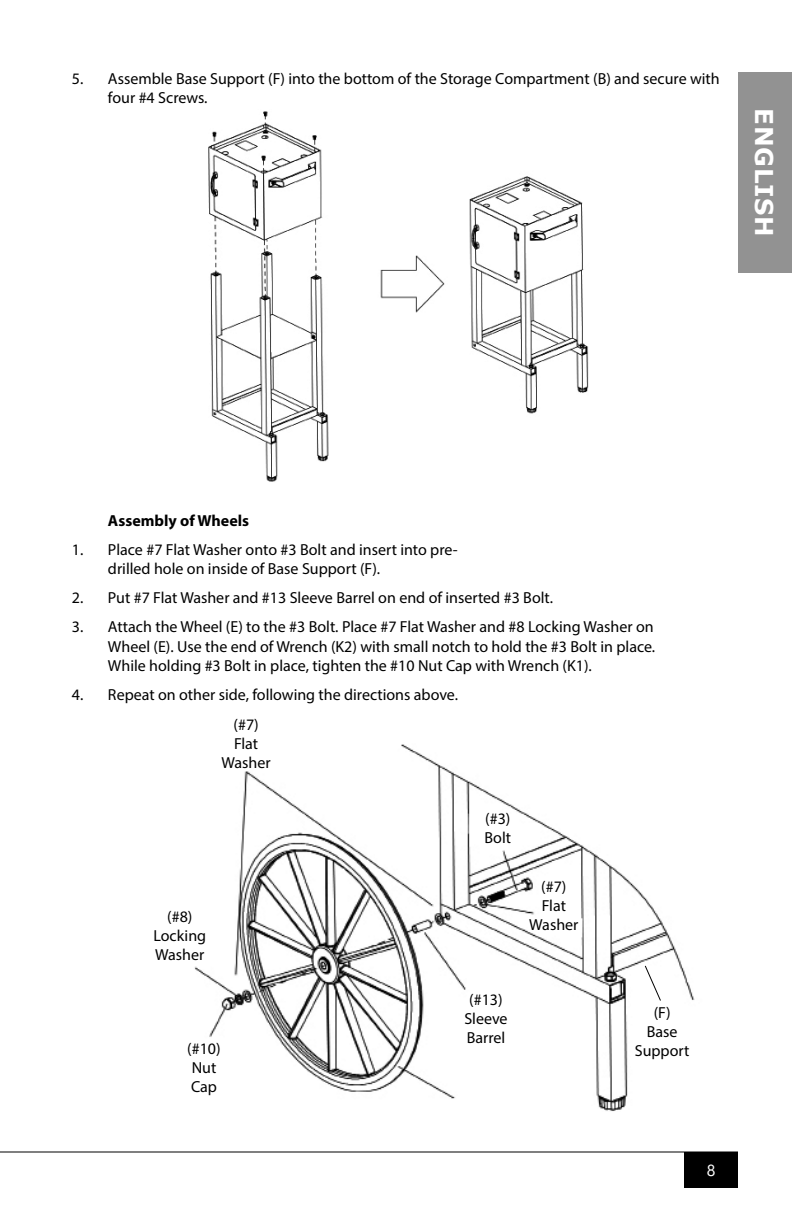
<style>
.page{position:relative;width:792px;height:1224px;background:#fff}
.page>*{position:absolute;margin:0;border:0;box-sizing:border-box;transform-origin:0 0}
.t1{font:700 24.4px "Verdana";letter-spacing:.03em;color:#fff}
.t2{font:16px/19.2px "Myriad Pro";color:#000;text-align:center}
.t3{font:700 16px "Myriad Pro";color:#000}
.t4{font:16px "Segoe UI";color:#fff}
</style>
<div class="page">
<div style="left:738px;top:72px;width:54px;height:201px;background:#929292"></div>
<hr style="left:0;top:1152px;width:738px;height:1px;background:#000">
<div style="left:684px;top:1152px;width:54px;height:36px;background:#000"></div>
<img style="left:208px;top:111px;width:381px;height:371px">
<img style="left:194px;top:744px;width:501px;height:367px">
<svg style="left:644px;top:965px;width:18px;height:37px"></svg>
<p class="t2" style="left:108px;top:69px;width:613px;text-align:left;text-indent:-36px">5. Assemble Base Support (F) into the bottom of the Storage Compartment (B) and secure with four #4 Screws.</p>
<h1 class="t1" style="left:781px;top:108px;width:130px;rotate:90deg">ENGLISH</h1>
<p class="t3" style="left:108px;top:510px;width:143px">Assembly of Wheels</p>
<p class="t2" style="left:108px;top:540px;width:351px;text-align:left;text-indent:-36px">1. Place #7 Flat Washer onto #3 Bolt and insert into pre&shy;drilled hole on inside of Base Support (F).</p>
<p class="t2" style="left:72px;top:588px;width:483px">2. Put #7 Flat Washer and #13 Sleeve Barrel on end of inserted #3 Bolt.</p>
<p class="t2" style="left:108px;top:617px;width:549px;text-align:justify;text-indent:-36px">3. Attach the Wheel (E) to the #3 Bolt. Place #7 Flat Washer and #8 Locking Washer on Wheel (E). Use the end of Wrench (K2) with small notch to hold the #3 Bolt in place.<br>While holding #3 Bolt in place, tighten the #10 Nut Cap with Wrench (K1).</p>
<p class="t2" style="left:72px;top:685px;width:388px">4. Repeat on other side, following the directions above.</p>
<p class="t2" style="left:222px;top:715px;width:51px">(#7)<br>Flat<br>Washer</p>
<p class="t2" style="left:154px;top:906px;width:54px">(#8)<br>Locking<br>Washer</p>
<p class="t2" style="left:187px;top:1039px;width:35px;text-align:left">(#10)<br>Nut<br>Cap</p>
<p class="t2" style="left:485px;top:809px;width:28px;text-align:left">(#3)<br>Bolt</p>
<p class="t2" style="left:529px;top:876px;width:51px">(#7)<br>Flat<br>Washer</p>
<p class="t2" style="left:464px;top:990px;width:45px">(#13)<br>Sleeve<br>Barrel</p>
<p class="t2" style="left:635px;top:1003px;width:56px">(F)<br>Base<br>Support</p>
<p class="t4" style="left:707px;top:1155px;width:10px">8</p>
</div>
